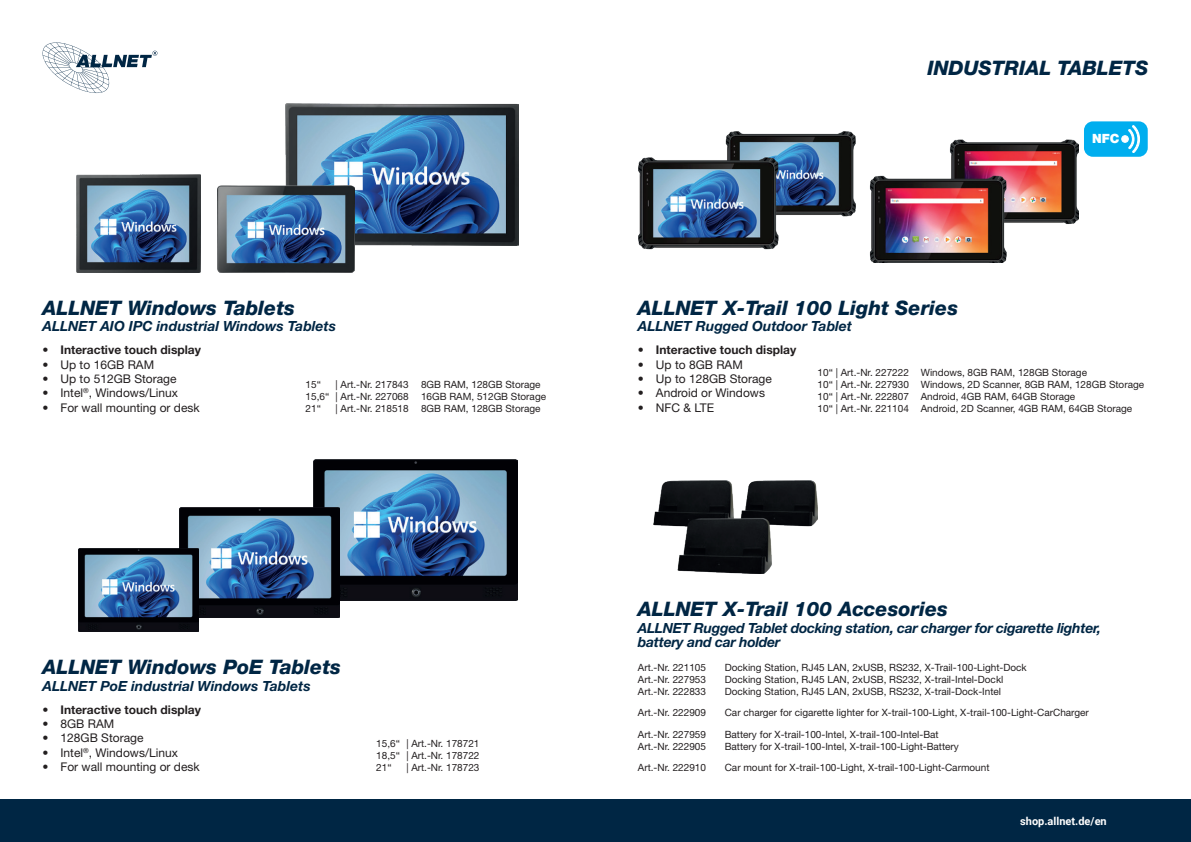
<style>
.page{position:relative;width:1191px;height:842px;background:#fff}
.page>*{position:absolute;margin:0;border:0;box-sizing:border-box;transform-origin:0 0}
.t1{font:italic 800 20px "Helvetica Neue LT Std";color:#002644}
.t2{font:italic 700 14px "Helvetica Neue LT Std";color:#002644}
.t3{font:italic 700 14px/14.1px "Helvetica Neue LT Std";letter-spacing:-.02em;color:#002644}
.t4{font:900 12.7px "Helvetica Neue LT Std";color:#fff}
.t5{font:12px "Helvetica Neue LT Std";color:#231f20}
.t6{font:700 12px "Helvetica Neue LT Std";color:#231f20}
.t7{font:700 11px "Roboto";color:#fff}
.t8{font:10px/12px "Helvetica Neue LT Std";color:#231f20}
</style>
<div class="page">
<div style="left:0;top:799px;width:1191px;height:43px;background:#002644"></div>
<img style="left:286px;top:103px;width:233px;height:143px">
<img style="left:77px;top:174px;width:123px;height:98px">
<img style="left:218px;top:186px;width:136px;height:86px">
<img style="left:313px;top:460px;width:204px;height:140px">
<img style="left:179px;top:507px;width:160px;height:111px">
<img style="left:78px;top:548px;width:121px;height:83px">
<div style="left:1084px;top:121px;width:63px;height:36px;background:#00aeef;border-radius:9px"></div>
<svg style="left:1121px;top:125px;width:19px;height:28px"></svg>
<svg style="left:42px;top:42px;width:115px;height:51px"></svg>
<img style="left:638px;top:131px;width:440px;height:131px">
<img style="left:653px;top:481px;width:164px;height:93px">
<h1 class="t1" style="left:43px;top:296px;width:254px">ALLNET Windows Tablets</h1>
<h2 class="t2" style="left:43px;top:318px;width:295px">ALLNET AIO IPC industrial Windows Tablets</h2>
<p class="t6" style="left:43px;top:342px;width:160px">• Interactive touch display</p>
<p class="t5" style="left:43px;top:357px;width:113px">• Up to 16GB RAM</p>
<p class="t5" style="left:43px;top:372px;width:136px">• Up to 512GB Storage</p>
<p class="t5" style="left:43px;top:386px;width:137px">• Intel<sup>®</sup>, Windows/Linux</p>
<p class="t5" style="left:43px;top:400px;width:159px">• For wall mounting or desk</p>
<p class="t8" style="left:305px;top:378px;width:105px;text-align:justify;text-indent:30px">| Art.-Nr. 217843<br>15,6“ | Art.-Nr. 227068<br>21“</p>
<p class="t8" style="left:305px;top:378px;width:17px">15“</p>
<p class="t8" style="left:335px;top:402px;width:75px">| Art.-Nr. 218518</p>
<p class="t8" style="left:421px;top:378px;width:127px">8GB RAM, 128GB Storage<br>16GB RAM, 512GB Storage<br>8GB RAM, 128GB Storage</p>
<h1 class="t1" style="left:43px;top:655px;width:300px">ALLNET Windows PoE Tablets</h1>
<h2 class="t2" style="left:43px;top:677px;width:269px">ALLNET PoE industrial Windows Tablets</h2>
<p class="t6" style="left:43px;top:702px;width:160px">• Interactive touch display</p>
<p class="t5" style="left:43px;top:716px;width:73px">• 8GB RAM</p>
<p class="t5" style="left:43px;top:731px;width:102px">• 128GB Storage</p>
<p class="t5" style="left:43px;top:745px;width:137px">• Intel<sup>®</sup>, Windows/Linux</p>
<p class="t5" style="left:43px;top:760px;width:159px">• For wall mounting or desk</p>
<p class="t8" style="left:376px;top:737px;width:105px;text-align:justify">15,6“ | Art.-Nr. 178721<br>18,5“ | Art.-Nr. 178722<br>21“</p>
<p class="t8" style="left:406px;top:761px;width:75px">| Art.-Nr. 178723</p>
<h1 class="t1" style="left:927px;top:56px;width:222px">INDUSTRIAL TABLETS</h1>
<h1 class="t1" style="left:638px;top:296px;width:322px">ALLNET X-Trail 100 Light Series</h1>
<h2 class="t2" style="left:638px;top:318px;width:216px">ALLNET Rugged Outdoor Tablet</h2>
<p class="t4" style="left:1092px;top:131px;width:29px">NFC</p>
<p class="t6" style="left:638px;top:342px;width:160px">• Interactive touch display</p>
<p class="t5" style="left:638px;top:357px;width:106px">• Up to 8GB RAM</p>
<p class="t5" style="left:638px;top:372px;width:136px">• Up to 128GB Storage</p>
<p class="t5" style="left:638px;top:386px;width:129px">• Android or Windows</p>
<p class="t5" style="left:638px;top:400px;width:78px">• NFC &amp; LTE</p>
<p class="t8" style="left:817px;top:366px;width:93px;text-align:justify">10“ | Art.-Nr. 227222<br>10“ | Art.-Nr. 227930<br>10“ | Art.-Nr. 222807<br>10“ | Art.-Nr. 221104</p>
<p class="t8" style="left:920px;top:366px;width:225px">Windows, 8GB RAM, 128GB Storage<br>Windows, 2D Scanner, 8GB RAM, 128GB Storage Android, 4GB RAM, 64GB Storage<br>Android, 2D Scanner, 4GB RAM, 64GB Storage</p>
<h1 class="t1" style="left:638px;top:597px;width:312px">ALLNET X-Trail 100 Accesories</h1>
<h2 class="t3" style="left:638px;top:620px;width:465px">ALLNET Rugged Tablet docking station, car charger for cigarette lighter, battery and car holder</h2>
<p class="t8" style="left:638px;top:661px;width:70px;text-align:justify">Art.-Nr. 221105<br>Art.-Nr. 227953<br>Art.-Nr. 222833</p>
<p class="t8" style="left:638px;top:728px;width:70px">Art.-Nr. 227959<br>Art.-Nr. 222905</p>
<p class="t8" style="left:638px;top:761px;width:70px">Art.-Nr. 222910</p>
<p class="t8" style="left:724px;top:661px;width:303px">Docking Station, RJ45 LAN, 2xUSB, RS232, X-Trail-100-Light-Dock<br>Docking Station, RJ45 LAN, 2xUSB, RS232, X-trail-Intel-Dockl<br>Docking Station, RJ45 LAN, 2xUSB, RS232, X-trail-Dock-Intel</p>
<p class="t8" style="left:724px;top:728px;width:236px">Battery for X-trail-100-Intel, X-trail-100-Intel-Bat<br>Battery for X-trail-100-Intel, X-trail-100-Light-Battery</p>
<p class="t8" style="left:724px;top:761px;width:266px">Car mount for X-trail-100-Light, X-trail-100-Light-Carmount</p>
<p class="t8" style="left:724px;top:707px;width:365px">Car charger for cigarette lighter for X-trail-100-Light, X-trail-100-Light-CarCharger</p>
<p class="t8" style="left:638px;top:707px;width:70px">Art.-Nr. 222909</p>
<p class="t7" style="left:1020px;top:813px;width:88px">shop.allnet.de/en</p>
</div>
